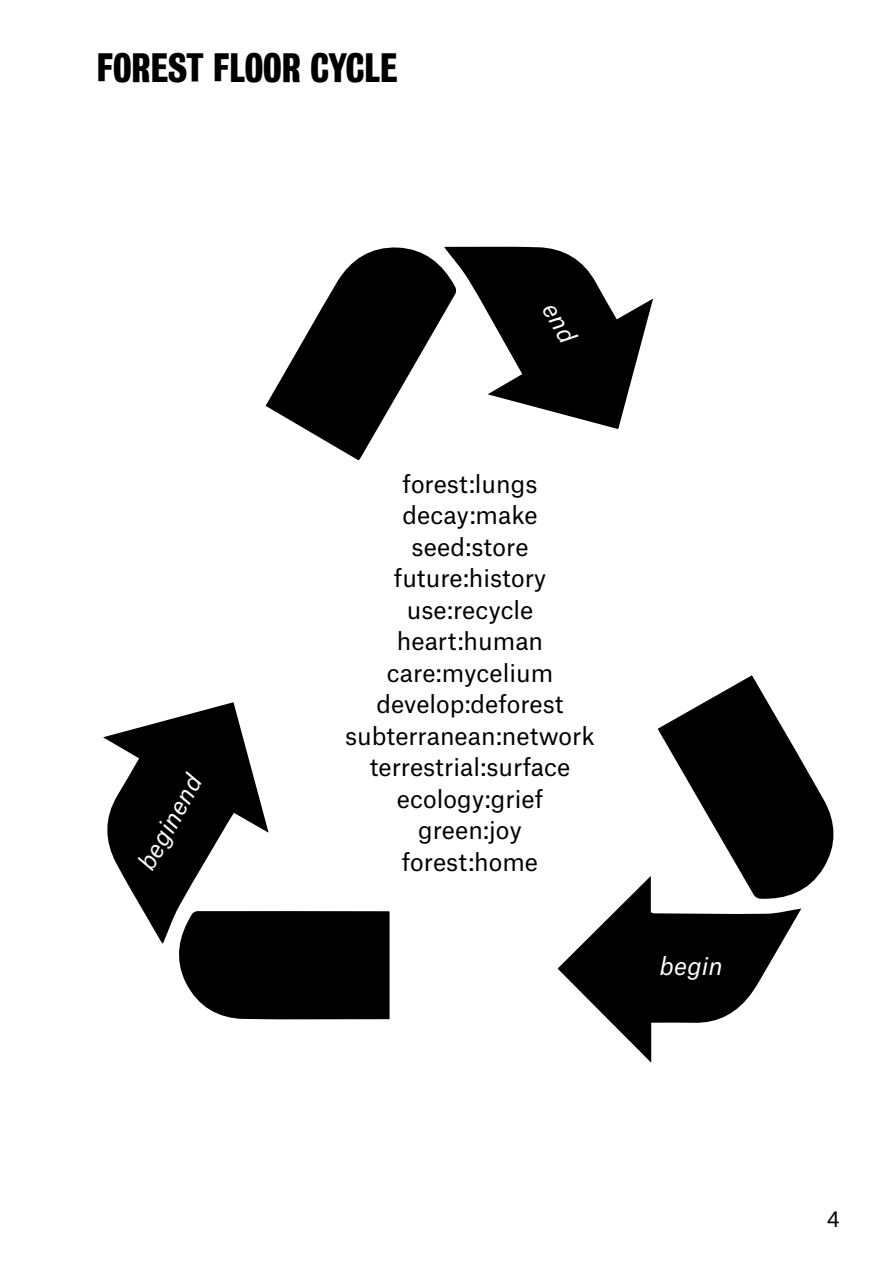
<style>
.page{position:relative;width:893px;height:1263px;background:#fff}
.page>*{position:absolute;margin:0;border:0;box-sizing:border-box;transform-origin:0 0}
.t1{font:37.5px "Bureau Grotesque Three Seven";color:#000}
.t2{font:24px/31.5px "Atlas Grotesk";color:#000;text-align:center}
.t3{font:italic 24px "Atlas Grotesk";letter-spacing:.005em;color:#fff}
.t4{font:21px "Atlas Grotesk";color:#000}
</style>
<div class="page">
<svg style="left:558px;top:876px;width:243px;height:187px"></svg>
<svg style="left:658px;top:675px;width:176px;height:225px"></svg>
<svg style="left:103px;top:702px;width:287px;height:318px"></svg>
<svg style="left:266px;top:246px;width:387px;height:214px"></svg>
<h1 class="t1" style="left:97px;top:46px;width:302px">FOREST FLOOR CYCLE</h1>
<p class="t3" style="left:128px;top:859px;width:106px;rotate:-61deg">beginend</p>
<p class="t2" style="left:345px;top:465px;width:251px">forest:lungs decay:make seed:store future:history use:recycle heart:human care:mycelium develop:deforest subterranean:network terrestrial:surface ecology:grief green:joy<br>forest:home</p>
<p class="t3" style="left:659px;top:947px;width:65px">begin</p>
<p class="t4" style="left:827px;top:1202px;width:15px">4</p>
</div>
